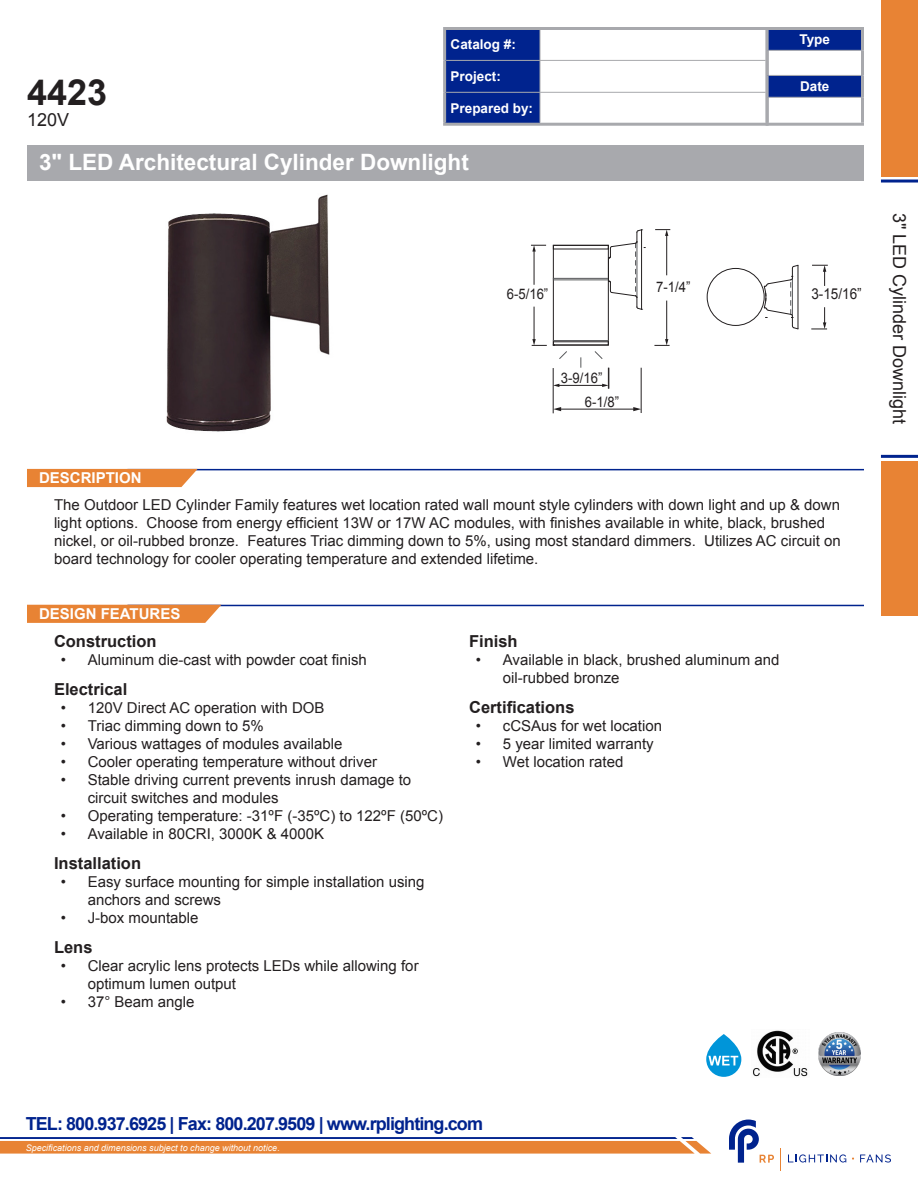
<style>
.page{position:relative;width:918px;height:1188px;background:#fff}
.page>*{position:absolute;margin:0;border:0;box-sizing:border-box;transform-origin:0 0}
.t1{font:700 36px "Arial";color:#231f20}
.t2{font:700 22.5px "Arial";color:#fff}
.t3{font:700 18px "Arial";letter-spacing:-.05em;color:#00238e}
.t4{font:18px "Arial";color:#231f20}
.t5{font:700 16.5px "Arial";color:#231f20}
.t6{font:15px/18px "Arial";color:#231f20}
.t7{font:700 15px "Arial";color:#fff}
.t8{font:15px "Arial";color:#231f20;scale:.9 1}
.t9{font:14.55px/23.9px "Arial";color:#231f20;scale:.9 1}
.t10{font:700 13.5px "Arial";color:#fff}
.t11{font:italic 9px "Arial";color:#fff}
</style>
<div class="page">
<div style="left:881px;top:0;width:37px;height:177px;background:#e88334"></div>
<div style="left:881px;top:461px;width:37px;height:154px;background:#e88334"></div>
<hr style="left:881px;top:180px;width:37px;height:3px;background:#00238e">
<hr style="left:881px;top:455px;width:37px;height:3px;background:#00238e">
<svg style="left:0;top:1137px;width:711px;height:17px;background:#d28c5e"></svg>
<div style="left:446px;top:30px;width:94px;height:93px;background:#00238e"></div>
<hr style="left:443px;top:27px;width:97px;height:3px;background:#a8a9ad">
<hr style="left:443px;top:30px;width:3px;height:30px;background:#a8a9ad">
<hr style="left:540px;top:27px;width:229px;height:3px;background:#a8a9ad">
<hr style="left:443px;top:60px;width:3px;height:32px;background:#a8a9ad">
<hr style="left:443px;top:92px;width:3px;height:31px;background:#a8a9ad">
<hr style="left:443px;top:123px;width:97px;height:3px;background:#a8a9ad">
<hr style="left:540px;top:123px;width:229px;height:3px;background:#a8a9ad">
<hr style="left:540px;top:30px;width:1px;height:30px;background:#a8a9ad">
<hr style="left:446px;top:60px;width:94px;height:1px;background:#a8a9ad">
<hr style="left:540px;top:60px;width:226px;height:1px;background:#a8a9ad">
<hr style="left:540px;top:61px;width:1px;height:31px;background:#a8a9ad">
<hr style="left:446px;top:92px;width:94px;height:1px;background:#a8a9ad">
<hr style="left:540px;top:92px;width:226px;height:1px;background:#a8a9ad">
<hr style="left:540px;top:93px;width:1px;height:30px;background:#a8a9ad">
<svg style="left:769px;top:30px;width:92px;height:67px"></svg>
<hr style="left:766px;top:27px;width:98px;height:3px;background:#a8a9ad">
<hr style="left:766px;top:30px;width:3px;height:20px;background:#a8a9ad">
<hr style="left:861px;top:30px;width:3px;height:20px;background:#a8a9ad">
<hr style="left:766px;top:50px;width:3px;height:25px;background:#a8a9ad">
<hr style="left:861px;top:50px;width:3px;height:25px;background:#a8a9ad">
<hr style="left:766px;top:75px;width:3px;height:22px;background:#a8a9ad">
<hr style="left:861px;top:75px;width:3px;height:22px;background:#a8a9ad">
<hr style="left:766px;top:97px;width:3px;height:26px;background:#a8a9ad">
<hr style="left:861px;top:97px;width:3px;height:26px;background:#a8a9ad">
<hr style="left:766px;top:123px;width:98px;height:3px;background:#a8a9ad">
<hr style="left:769px;top:50px;width:92px;height:1px;background:#a8a9ad">
<hr style="left:769px;top:75px;width:92px;height:1px;background:#a8a9ad">
<hr style="left:769px;top:97px;width:92px;height:1px;background:#a8a9ad">
<svg style="left:788px;top:1154px;width:58px;height:9px"></svg>
<svg style="left:860px;top:1154px;width:31px;height:9px"></svg>
<svg style="left:729px;top:1120px;width:45px;height:43px"></svg>
<hr style="left:127px;top:469px;width:737px;height:1px;background:#00238e">
<hr style="left:127px;top:605px;width:737px;height:1px;background:#00238e">
<div style="left:27px;top:469px;width:171px;height:18px;background:#e88334"></div>
<svg style="left:27px;top:605px;width:194px;height:18px;background:#e8883d"></svg>
<div style="left:27px;top:145px;width:837px;height:36px;background:#a8a9ad"></div>
<img style="left:166px;top:194px;width:164px;height:238px">
<hr style="left:553px;top:368px;width:1px;height:45px;background:#231f20">
<hr style="left:641px;top:368px;width:1px;height:45px;background:#231f20">
<hr style="left:558px;top:385px;width:45px;height:1px;background:#231f20">
<svg style="left:553px;top:384px;width:6px;height:3px"></svg>
<svg style="left:602px;top:368px;width:8px;height:21px"></svg>
<hr style="left:560px;top:409px;width:75px;height:1px;background:#231f20">
<svg style="left:553px;top:407px;width:8px;height:4px"></svg>
<svg style="left:633px;top:407px;width:8px;height:4px"></svg>
<div style="left:553px;top:245px;width:56px;height:100px;border:1px solid #231f20"></div>
<div style="left:553px;top:245px;width:56px;height:4px;border:1px solid #231f20"></div>
<hr style="left:553px;top:278px;width:55px;height:1px;background:#57585a">
<hr style="left:553px;top:340px;width:55px;height:1px;background:#57585a">
<hr style="left:553px;top:280px;width:55px;height:1px;background:#57585a">
<svg style="left:595px;top:351px;width:7px;height:8px"></svg>
<svg style="left:553px;top:345px;width:14px;height:14px"></svg>
<hr style="left:534px;top:250px;width:1px;height:35px;background:#231f20">
<svg style="left:531px;top:245px;width:15px;height:7px"></svg>
<hr style="left:534px;top:307px;width:1px;height:33px;background:#231f20">
<svg style="left:532px;top:339px;width:15px;height:7px"></svg>
<hr style="left:666px;top:235px;width:1px;height:40px;background:#231f20">
<svg style="left:655px;top:229px;width:15px;height:7px"></svg>
<hr style="left:666px;top:301px;width:1px;height:39px;background:#231f20">
<svg style="left:654px;top:339px;width:16px;height:7px"></svg>
<svg style="left:608px;top:229px;width:37px;height:81px"></svg>
<div style="left:707px;top:268px;width:57px;height:58px;border:1px solid #231f20;border-radius:50%"></div>
<svg style="left:812px;top:265px;width:16px;height:21px"></svg>
<svg style="left:811px;top:307px;width:16px;height:23px"></svg>
<svg style="left:764px;top:265px;width:35px;height:64px"></svg>
<img style="left:818px;top:1033px;width:43px;height:42px">
<img style="left:753px;top:1030px;width:55px;height:47px">
<svg style="left:706px;top:1034px;width:35px;height:43px"></svg>
<svg style="left:708px;top:1056px;width:30px;height:9px"></svg>
<p class="t1" style="left:27px;top:68px;width:82px">4423</p>
<p class="t4" style="left:27px;top:108px;width:44px">120V</p>
<p class="t10" style="left:451px;top:36px;width:67px">Catalog #:</p>
<p class="t10" style="left:451px;top:68px;width:52px">Project:</p>
<p class="t10" style="left:451px;top:99px;width:84px">Prepared by:</p>
<p class="t2" style="left:39px;top:147px;width:431px">3" LED Architectural Cylinder Downlight</p>
<p class="t7" style="left:39px;top:468px;width:104px">DESCRIPTION</p>
<p class="t9" style="left:507px;top:282px;width:48px">6-5/16”</p>
<p class="t9" style="left:585px;top:366px;width:39px;text-indent:-24px">3-9/16”<br>6-1/8”</p>
<p class="t9" style="left:656px;top:276px;width:39px">7-1/4”</p>
<p class="t10" style="left:800px;top:31px;width:32px">Type</p>
<p class="t10" style="left:800px;top:78px;width:31px">Date</p>
<p class="t8" style="left:811px;top:284px;width:57px">3-15/16”</p>
<p class="t6" style="left:54px;top:496px;width:788px">The Outdoor LED Cylinder Family features wet location rated wall mount style cylinders with down light and up &amp; down light options. Choose from energy efficient 13W or 17W AC modules, with finishes available in white, black, brushed nickel, or oil-rubbed bronze. Features Triac dimming down to 5%, using most standard dimmers. Utilizes AC circuit on board technology for cooler operating temperature and extended lifetime.</p>
<p class="t7" style="left:39px;top:604px;width:143px">DESIGN FEATURES</p>
<p class="t5" style="left:54px;top:630px;width:104px">Construction</p>
<p class="t6" style="left:61px;top:651px;width:308px">• Aluminum die-cast with powder coat finish</p>
<p class="t5" style="left:54px;top:678px;width:75px">Electrical</p>
<p class="t6" style="left:61px;top:699px;width:265px">• 120V Direct AC operation with DOB</p>
<p class="t6" style="left:61px;top:717px;width:205px">• Triac dimming down to 5%</p>
<p class="t6" style="left:61px;top:735px;width:283px">• Various wattages of modules available</p>
<p class="t6" style="left:61px;top:753px;width:318px">• Cooler operating temperature without driver</p>
<p class="t6" style="left:88px;top:771px;width:325px;text-indent:-27px">• Stable driving current prevents inrush damage to circuit switches and modules</p>
<p class="t6" style="left:61px;top:807px;width:384px">• Operating temperature: -31ºF (-35ºC) to 122ºF (50ºC)</p>
<p class="t6" style="left:61px;top:825px;width:265px">• Available in 80CRI, 3000K &amp; 4000K</p>
<p class="t5" style="left:54px;top:852px;width:89px">Installation</p>
<p class="t6" style="left:88px;top:873px;width:338px;text-indent:-27px">• Easy surface mounting for simple installation using anchors and screws</p>
<p class="t6" style="left:61px;top:909px;width:139px">• J-box mountable</p>
<p class="t5" style="left:54px;top:936px;width:40px">Lens</p>
<p class="t6" style="left:88px;top:957px;width:332px;text-indent:-27px">• Clear acrylic lens protects LEDs while allowing for optimum lumen output</p>
<p class="t6" style="left:61px;top:993px;width:135px">• 37° Beam angle</p>
<p class="t5" style="left:469px;top:630px;width:50px">Finish</p>
<p class="t6" style="left:503px;top:651px;width:278px;text-indent:-27px">• Available in black, brushed aluminum and oil-rubbed bronze</p>
<p class="t5" style="left:469px;top:696px;width:107px">Certifications</p>
<p class="t6" style="left:476px;top:717px;width:188px">• cCSAus for wet location</p>
<p class="t6" style="left:476px;top:735px;width:179px">• 5 year limited warranty</p>
<p class="t6" style="left:476px;top:753px;width:149px">• Wet location rated</p>
<p class="t4" style="left:911px;top:213px;width:213px;rotate:90deg">3" LED Cylinder Downlight</p>
<p class="t3" style="left:26px;top:1111px;width:459px">TEL: 800.937.6925 | Fax: 800.207.9509 | www.rplighting.com</p>
<p class="t11" style="left:26px;top:1142px;width:256px">Specifications and dimensions subject to change without notice.</p>
</div>
